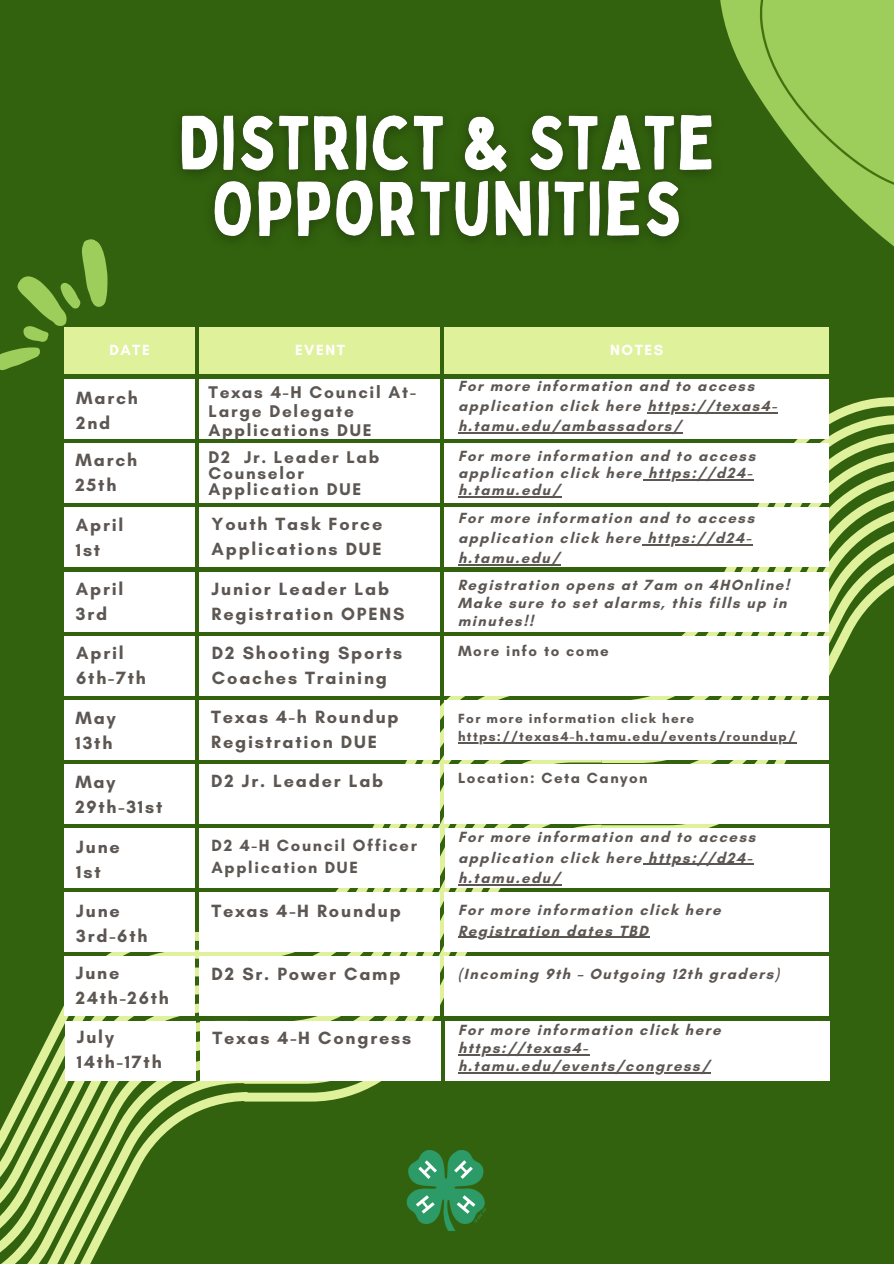
<style>
.page{position:relative;width:894px;height:1264px;background:#fff}
.page>*{position:absolute;margin:0;border:0;box-sizing:border-box;transform-origin:0 0}
.t1{font:700 18px/25px "Glacial Indifference";letter-spacing:.1em;color:#5d5753}
.t2{font:700 17.25px/15.8px "Glacial Indifference";letter-spacing:.1em;color:#5d5753}
.t3{font:700 16.5px/22.5px "Glacial Indifference";letter-spacing:.1em;color:#5d5753}
.t4{font:700 15px/20.2px "Glacial Indifference";letter-spacing:.1em;color:#5d5753}
.t5{font:700 15px "Glacial Indifference";letter-spacing:.1em;color:#fff}
.t6{font:700 13.5px/18px "Glacial Indifference";letter-spacing:.1em;color:#5d5753}
</style>
<div class="page">
<div style="left:0;top:0;width:893px;height:1263px;background:#32620e"></div>
<img style="left:179px;top:115px;width:369px;height:125px">
<svg style="left:601px;top:823px;width:229px;height:11px"></svg>
<svg style="left:794px;top:433px;width:99px;height:17px"></svg>
<svg style="left:601px;top:486px;width:292px;height:277px"></svg>
<svg style="left:247px;top:1083px;width:131px;height:18px"></svg>
<svg style="left:244px;top:755px;width:357px;height:265px"></svg>
<svg style="left:106px;top:949px;width:141px;height:18px"></svg>
<svg style="left:56px;top:1003px;width:191px;height:17px"></svg>
<svg style="left:0;top:1020px;width:247px;height:243px"></svg>
<svg style="left:548px;top:0;width:345px;height:374px"></svg>
<img style="left:407px;top:1150px;width:79px;height:80px">
<svg style="left:0;top:239px;width:130px;height:135px"></svg>
<svg style="left:757px;top:0;width:136px;height:201px"></svg>
<div style="left:64px;top:379px;width:130px;height:60px;background:#fff"></div>
<div style="left:199px;top:379px;width:241px;height:60px;background:#fff"></div>
<div style="left:444px;top:379px;width:385px;height:60px;background:#fff"></div>
<div style="left:64px;top:443px;width:130px;height:60px;background:#fff"></div>
<div style="left:199px;top:443px;width:241px;height:60px;background:#fff"></div>
<div style="left:444px;top:443px;width:385px;height:60px;background:#fff"></div>
<div style="left:64px;top:507px;width:130px;height:60px;background:#fff"></div>
<div style="left:199px;top:507px;width:241px;height:60px;background:#fff"></div>
<div style="left:444px;top:507px;width:385px;height:60px;background:#fff"></div>
<div style="left:64px;top:571px;width:130px;height:60px;background:#fff"></div>
<div style="left:199px;top:571px;width:241px;height:60px;background:#fff"></div>
<div style="left:444px;top:571px;width:385px;height:60px;background:#fff"></div>
<div style="left:64px;top:636px;width:130px;height:59px;background:#fff"></div>
<div style="left:199px;top:636px;width:241px;height:59px;background:#fff"></div>
<div style="left:444px;top:636px;width:385px;height:59px;background:#fff"></div>
<div style="left:64px;top:700px;width:130px;height:59px;background:#fff"></div>
<div style="left:199px;top:700px;width:241px;height:59px;background:#fff"></div>
<div style="left:444px;top:700px;width:385px;height:59px;background:#fff"></div>
<div style="left:64px;top:764px;width:130px;height:59px;background:#fff"></div>
<div style="left:199px;top:764px;width:241px;height:59px;background:#fff"></div>
<div style="left:444px;top:764px;width:385px;height:59px;background:#fff"></div>
<div style="left:64px;top:828px;width:130px;height:60px;background:#fff"></div>
<div style="left:199px;top:828px;width:241px;height:60px;background:#fff"></div>
<div style="left:444px;top:828px;width:385px;height:60px;background:#fff"></div>
<div style="left:64px;top:892px;width:130px;height:60px;background:#fff"></div>
<div style="left:199px;top:892px;width:241px;height:60px;background:#fff"></div>
<div style="left:444px;top:892px;width:385px;height:60px;background:#fff"></div>
<div style="left:64px;top:956px;width:130px;height:60px;background:#fff"></div>
<div style="left:199px;top:956px;width:241px;height:60px;background:#fff"></div>
<div style="left:444px;top:956px;width:385px;height:60px;background:#fff"></div>
<div style="left:64px;top:327px;width:130px;height:46px;background:#e0f19c"></div>
<div style="left:199px;top:327px;width:241px;height:46px;background:#e0f19c"></div>
<div style="left:444px;top:327px;width:385px;height:46px;background:#e0f19c"></div>
<hr style="left:642px;top:479px;width:111px;height:1px;background:#5d5753">
<hr style="left:458px;top:496px;width:103px;height:1px;background:#5d5753">
<hr style="left:647px;top:412px;width:130px;height:1px;background:#5d5753">
<hr style="left:458px;top:432px;width:224px;height:1px;background:#5d5753">
<hr style="left:642px;top:544px;width:110px;height:1px;background:#5d5753">
<hr style="left:458px;top:564px;width:102px;height:1px;background:#5d5753">
<hr style="left:458px;top:742px;width:338px;height:1px;background:#5d5753">
<hr style="left:642px;top:863px;width:111px;height:1px;background:#5d5753">
<hr style="left:458px;top:884px;width:103px;height:1px;background:#5d5753">
<hr style="left:458px;top:936px;width:191px;height:1px;background:#5d5753">
<div style="left:65px;top:1020px;width:131px;height:60px;background:#fff"></div>
<div style="left:200px;top:1020px;width:241px;height:60px;background:#fff"></div>
<div style="left:445px;top:1020px;width:385px;height:60px;background:#fff"></div>
<hr style="left:458px;top:1054px;width:131px;height:1px;background:#5d5753">
<hr style="left:458px;top:1072px;width:252px;height:1px;background:#5d5753">
<p class="t5" style="left:109px;top:341px;width:42px">DATE</p>
<p class="t5" style="left:295px;top:340px;width:51px">EVENT</p>
<p class="t5" style="left:610px;top:340px;width:54px">NOTES</p>
<p class="t1" style="left:76px;top:385px;width:63px">March<br>2nd</p>
<p class="t4" style="left:458px;top:375px;width:320px">For more information and to access application click here https://texas4- h.tamu.edu/ambassadors/</p>
<p class="t2" style="left:208px;top:382px;width:209px;line-height:19.2px">Texas 4-H Council At-<br>Large Delegate<br>Applications DUE</p>
<p class="t1" style="left:75px;top:447px;width:63px">March<br>25th</p>
<p class="t2" style="left:208px;top:449px;width:172px">D2 Jr. Leader Lab<br>Counselor<br>Application DUE</p>
<p class="t4" style="left:458px;top:447px;width:298px;line-height:16.8px">For more information and to access application click here https://d24- h.tamu.edu/</p>
<p class="t1" style="left:76px;top:512px;width:49px">April<br>1st</p>
<p class="t1" style="left:211px;top:511px;width:172px">Youth Task Force<br>Applications DUE</p>
<p class="t4" style="left:458px;top:507px;width:297px">For more information and to access application click here https://d24- h.tamu.edu/</p>
<p class="t1" style="left:76px;top:576px;width:49px">April<br>3rd</p>
<p class="t1" style="left:211px;top:576px;width:194px">Junior Leader Lab<br>Registration OPENS</p>
<p class="t4" style="left:457px;top:575px;width:333px;line-height:18px">Registration opens at 7am on 4HOnline!<br>Make sure to set alarms, this fills up in minutes!!</p>
<p class="t1" style="left:76px;top:640px;width:71px">April<br>6th-7th</p>
<p class="t1" style="left:212px;top:640px;width:192px">D2 Shooting Sports<br>Coaches Training</p>
<p class="t4" style="left:458px;top:640px;width:152px">More info to come</p>
<p class="t1" style="left:75px;top:705px;width:42px">May<br>13th</p>
<p class="t1" style="left:211px;top:704px;width:189px">Texas 4-h Roundup<br>Registration DUE</p>
<p class="t6" style="left:458px;top:709px;width:338px">For more information click here https://texas4-h.tamu.edu/events/roundup/</p>
<p class="t4" style="left:458px;top:768px;width:191px">Location: Ceta Canyon</p>
<p class="t1" style="left:211px;top:767px;width:173px">D2 Jr. Leader Lab</p>
<p class="t1" style="left:75px;top:769px;width:88px">May<br>29th-31st</p>
<p class="t1" style="left:76px;top:833px;width:45px">June<br>1st</p>
<p class="t4" style="left:458px;top:827px;width:299px">For more information and to access application click here https://d24- h.tamu.edu/</p>
<p class="t4" style="left:458px;top:900px;width:264px">For more information click here<br>Registration dates TBD</p>
<p class="t4" style="left:458px;top:964px;width:322px">(Incoming 9th – Outgoing 12th graders)</p>
<p class="t3" style="left:211px;top:833px;width:207px">D2 4-H Council Officer<br>Application DUE</p>
<p class="t1" style="left:211px;top:898px;width:191px">Texas 4-H Roundup</p>
<p class="t1" style="left:76px;top:898px;width:73px">June<br>3rd-6th</p>
<p class="t1" style="left:76px;top:960px;width:95px">June<br>24th-26th</p>
<p class="t1" style="left:211px;top:961px;width:190px">D2 Sr. Power Camp</p>
<p class="t1" style="left:77px;top:1024px;width:39px">July</p>
<p class="t1" style="left:212px;top:1025px;width:200px">Texas 4-H Congress</p>
<p class="t1" style="left:77px;top:1049px;width:86px">14th-17th</p>
<p class="t4" style="left:458px;top:1020px;width:264px;line-height:18px">For more information click here https://texas4- h.tamu.edu/events/congress/</p>
</div>
